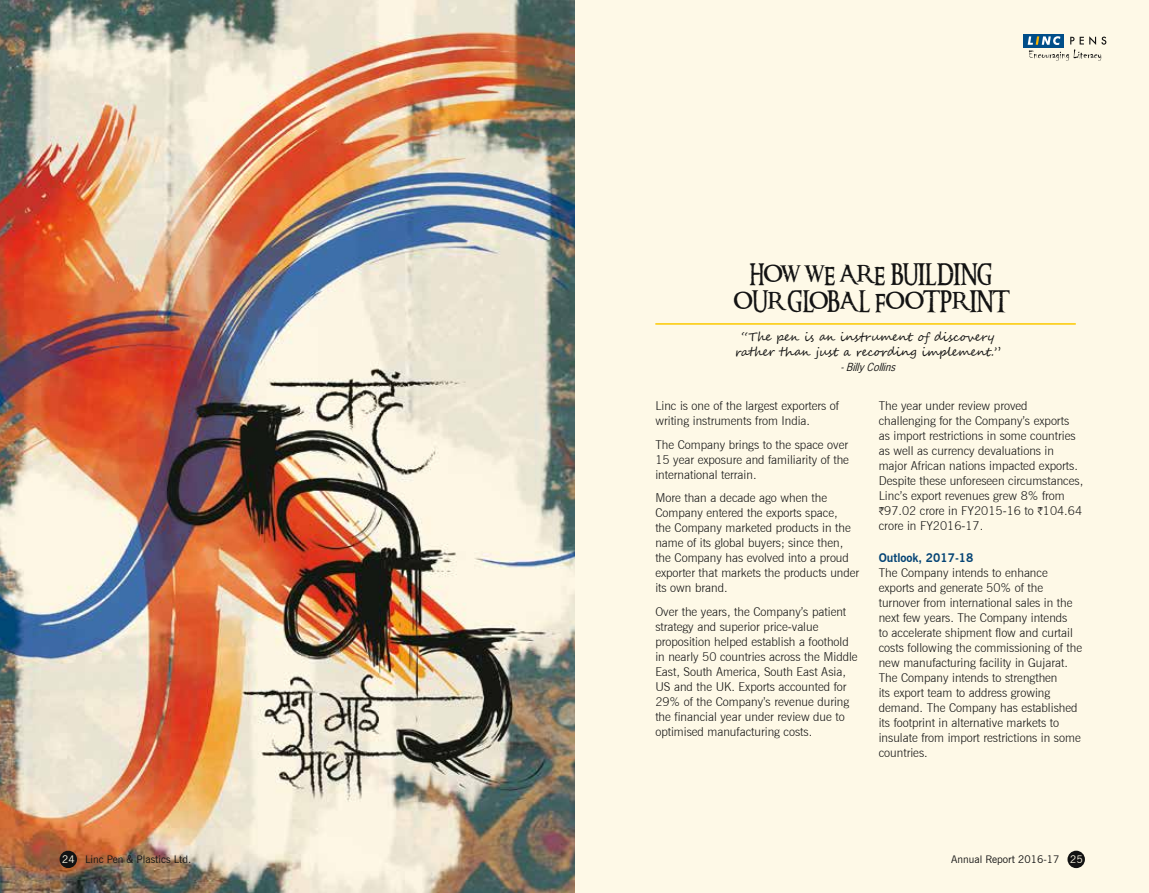
<style>
.page{position:relative;width:1149px;height:893px;background:#fff}
.page>*{position:absolute;margin:0;border:0;box-sizing:border-box;transform-origin:0 0}
.t1{font:500 21px/27px "Ringbearer";letter-spacing:.01em;color:#131313;text-align:center}
.t2{font:12px/15px "News Gothic Light BT";color:#131313}
.t3{font:12px/15px "Segoe Script";color:#131313;text-align:center}
.t4{font:10.5px "News Gothic BT";color:#131313}
.t5{font:italic 10.5px "News Gothic";color:#131313}
.s1{font-family:"ITF Rupee"}
.s2{font-family:"News Gothic Bold BT";color:#044475}
.s3{color:#fef9e7}
</style>
<div class="page">
<div style="left:0;top:0;width:1148px;height:893px;background:#fef9e7"></div>
<div style="left:1023px;top:34px;width:40px;height:13px;background:#004e89"></div>
<svg style="left:1027px;top:36px;width:78px;height:25px"></svg>
<img style="left:0;top:0;width:574px;height:893px">
<hr style="left:655px;top:323px;width:420px;height:2px;background:#fcc900">
<div style="left:60px;top:851px;width:17px;height:17px;background:#131313;border-radius:50%"></div>
<div style="left:1067px;top:851px;width:17px;height:17px;background:#131313;border-radius:50%"></div>
<p class="t1" style="left:733px;top:261px;width:276px">HOW WE AR E BUILDING<br>OUR GLOBA L FOOTPR INT</p>
<p class="t3" style="left:734px;top:329px;width:267px">“The pen is an instrument of discovery rather than just a recording implement.”</p>
<p class="t5" style="left:840px;top:360px;width:56px">- Billy Collins</p>
<p class="t2" style="left:655px;top:399px;width:185px">Linc is one of the largest exporters of writing instruments from India.</p>
<p class="t2" style="left:655px;top:437px;width:195px;text-align:justify">The Company brings to the space over 15 year exposure and familiarity of the international terrain.</p>
<p class="t2" style="left:655px;top:491px;width:205px">More than a decade ago when the<br>Company entered the exports space,<br>the Company marketed products in the name of its global buyers; since then, the Company has evolved into a proud exporter that markets the products under its own brand.</p>
<p class="t2" style="left:655px;top:604px;width:204px">Over the years, the Company’s patient strategy and superior price-value proposition helped establish a foothold in nearly 50 countries across the Middle East, South America, South East Asia, US and the UK. Exports accounted for 29% of the Company’s revenue during the financial year under review due to optimised manufacturing costs.</p>
<p class="t2" style="left:878px;top:399px;width:206px">The year under review proved challenging for the Company’s exports as import restrictions in some countries as well as currency devaluations in major African nations impacted exports.<br>Despite these unforeseen circumstances, Linc’s export revenues grew 8% from <span class="s1">H</span>97.02 crore in FY2015-16 to <span class="s1">H</span>104.64 crore in FY2016-17.</p>
<p class="t2" style="left:878px;top:551px;width:205px"><span class="s2">Outlook, 2017-18<br></span>The Company intends to enhance exports and generate 50% of the turnover from international sales in the next few years. The Company intends<br>to accelerate shipment flow and curtail costs following the commissioning of the new manufacturing facility in Gujarat.<br>The Company intends to strengthen<br>its export team to address growing demand. The Company has established its footprint in alternative markets to insulate from import restrictions in some countries.</p>
<p class="t4" style="left:62px;top:853px;width:131px"><span class="s3">24</span> Linc Pen &amp; Plastics Ltd.</p>
<p class="t4" style="left:950px;top:853px;width:133px">Annual Report 2016-17 <span class="s3">25</span></p>
</div>
